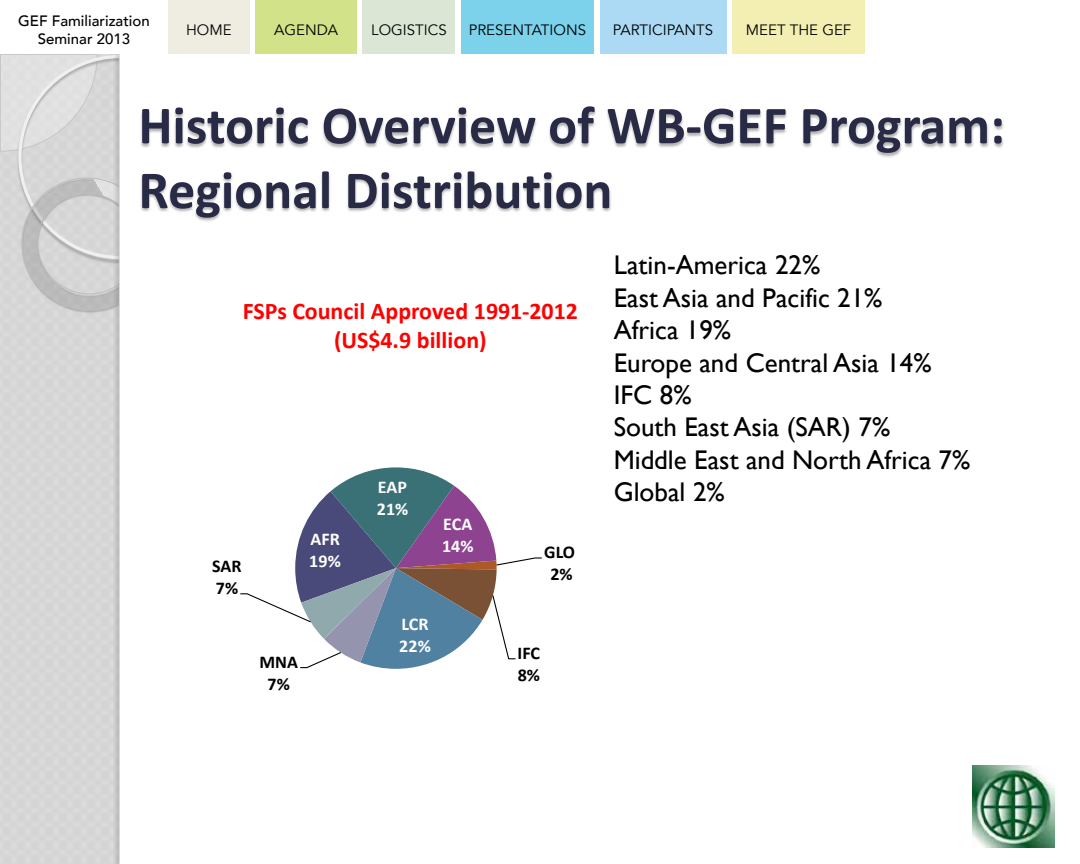
<style>
.page{position:relative;width:1080px;height:864px;background:#fff}
.page>*{position:absolute;margin:0;border:0;box-sizing:border-box;transform-origin:0 0}
.t1{font:700 54px/64.8px "Calibri";color:#292a45}
.t2{font:27px/32.4px "Gill Sans";color:#000}
.t3{font:700 24px/29.4px "Calibri";letter-spacing:-.005em;color:#f00;text-align:center}
.t4{font:700 18px/21.9px "Calibri";color:#fff}
.t5{font:700 18px/21.9px "Calibri";color:#000;text-align:center}
.t6{font:15px "Avenir";color:#000}
.t7{font:500 15px/18px "Avenir";color:#000;text-align:center}
</style>
<div class="page">
<div style="left:168px;top:0;width:82px;height:54px;background:#efede2"></div>
<div style="left:600px;top:0;width:126px;height:54px;background:#acdaf5"></div>
<div style="left:363px;top:0;width:92px;height:54px;background:#dbe7d4"></div>
<div style="left:732px;top:0;width:133px;height:54px;background:#f3efb3"></div>
<div style="left:256px;top:0;width:101px;height:54px;background:#d2e288"></div>
<div style="left:461px;top:0;width:133px;height:54px;background:#7bd2ea"></div>
<div style="left:0;top:54px;width:1080px;height:810px;background:#d6d6d6"></div>
<svg style="left:0;top:54px;width:98px;height:98px"></svg>
<img style="left:15px;top:55px;width:96px;height:115px">
<svg style="left:18px;top:170px;width:93px;height:143px"></svg>
<div style="left:120px;top:54px;width:960px;height:810px;background:#fff"></div>
<img style="left:111px;top:54px;width:9px;height:810px">
<img style="left:102px;top:75px;width:547px;height:65px">
<img style="left:649px;top:110px;width:17px;height:38px">
<img style="left:666px;top:110px;width:338px;height:47px">
<img style="left:102px;top:140px;width:474px;height:121px">
<img style="left:576px;top:140px;width:85px;height:72px">
<svg style="left:240px;top:467px;width:302px;height:202px"></svg>
<img style="left:972px;top:765px;width:83px;height:83px">
<p class="t7" style="left:18px;top:10px;width:133px">GEF Familiarization<br>Seminar 2013</p>
<p class="t6" style="left:186px;top:20px;width:47px">HOME</p>
<p class="t6" style="left:274px;top:20px;width:65px">AGENDA</p>
<p class="t6" style="left:371px;top:20px;width:77px">LOGISTICS</p>
<p class="t6" style="left:469px;top:20px;width:119px">PRESENTATIONS</p>
<p class="t6" style="left:613px;top:20px;width:102px">PARTICIPANTS</p>
<p class="t6" style="left:746px;top:20px;width:107px">MEET THE GEF</p>
<h1 class="t1" style="left:138px;top:93px;width:868px">Historic Overview of WB-GEF Program:<br>Regional Distribution</h1>
<p class="t3" style="left:243px;top:296px;width:337px">FSPs Council Approved 1991-2012 (US$4.9 billion)</p>
<p class="t5" style="left:212px;top:555px;width:31px;text-align:left">SAR<br>7%</p>
<p class="t4" style="left:309px;top:528px;width:33px">AFR<br>19%</p>
<p class="t5" style="left:259px;top:651px;width:40px">MNA<br>7%</p>
<p class="t4" style="left:377px;top:476px;width:33px">EAP<br>21%</p>
<p class="t4" style="left:442px;top:513px;width:33px">ECA<br>14%</p>
<p class="t4" style="left:399px;top:613px;width:33px">LCR<br>22%</p>
<p class="t5" style="left:544px;top:541px;width:32px">GLO<br>2%</p>
<p class="t5" style="left:518px;top:642px;width:24px;text-align:left">IFC<br>8%</p>
<p class="t2" style="left:614px;top:250px;width:358px">Latin-America 22%<br>East Asia and Pacific 21%<br>Africa 19%<br>Europe and Central Asia 14%<br>IFC 8%<br>South East Asia (SAR) 7%<br>Middle East and North Africa 7%<br>Global 2%</p>
</div>
